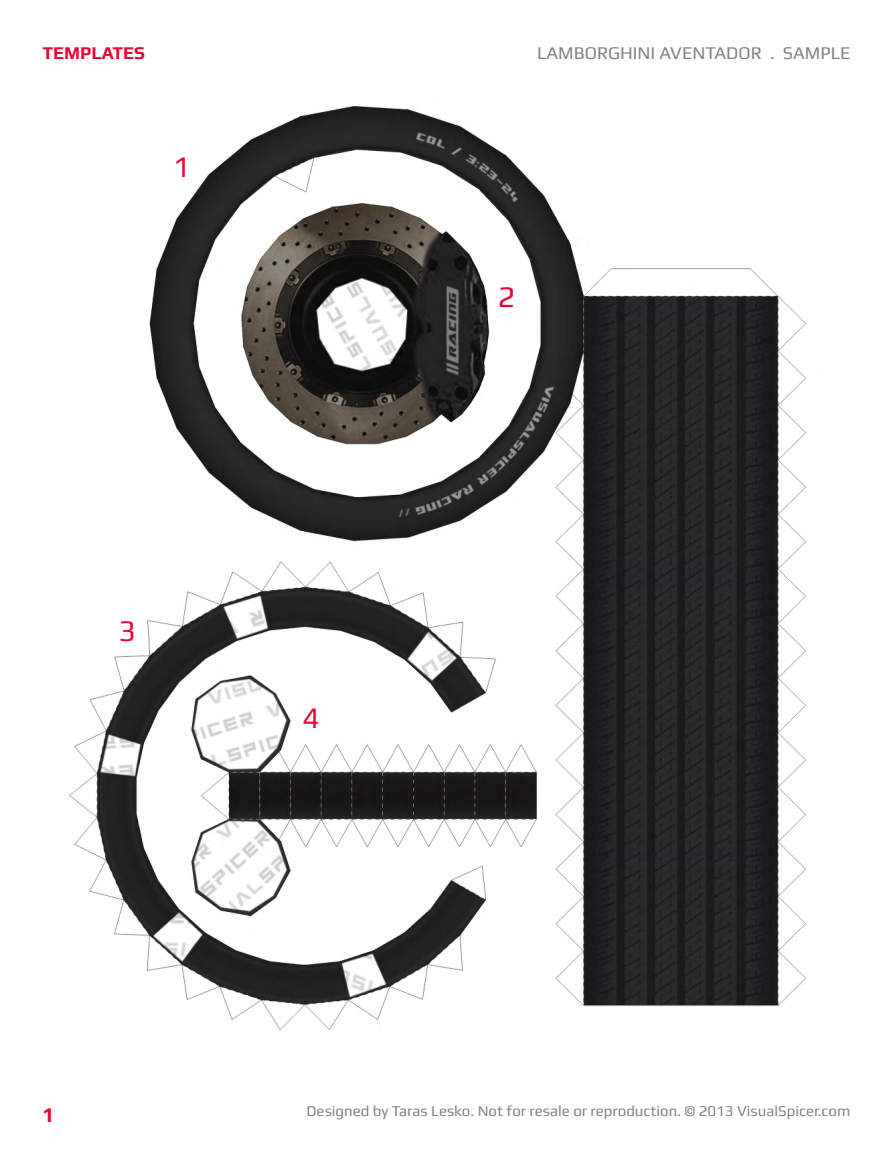
<style>
.page{position:relative;width:893px;height:1166px;background:#fff}
.page>*{position:absolute;margin:0;border:0;box-sizing:border-box;transform-origin:0 0}
.t1{font:30px "Play";color:#e80638}
.t2{font:700 21px "Play";color:#e80638}
.t3{font:18px "Play";color:#808285}
.t4{font:700 18px "Play";color:#e80638}
.t5{font:15px "Play";color:#808285}
</style>
<div class="page">
<img style="left:69px;top:106px;width:737px;height:924px">
<p class="t4" style="left:43px;top:43px;width:104px">TEMPLATES</p>
<p class="t1" style="left:173px;top:148px;width:19px">1</p>
<p class="t1" style="left:118px;top:612px;width:19px">3</p>
<p class="t1" style="left:302px;top:699px;width:19px">4</p>
<p class="t3" style="left:537px;top:43px;width:315px">LAMBORGHINI AVENTADOR . SAMPLE</p>
<p class="t1" style="left:498px;top:279px;width:19px">2</p>
<p class="t2" style="left:43px;top:1101px;width:14px">1</p>
<p class="t5" style="left:306px;top:1101px;width:545px">Designed by Taras Lesko. Not for resale or reproduction. © 2013 VisualSpicer.com</p>
</div>
